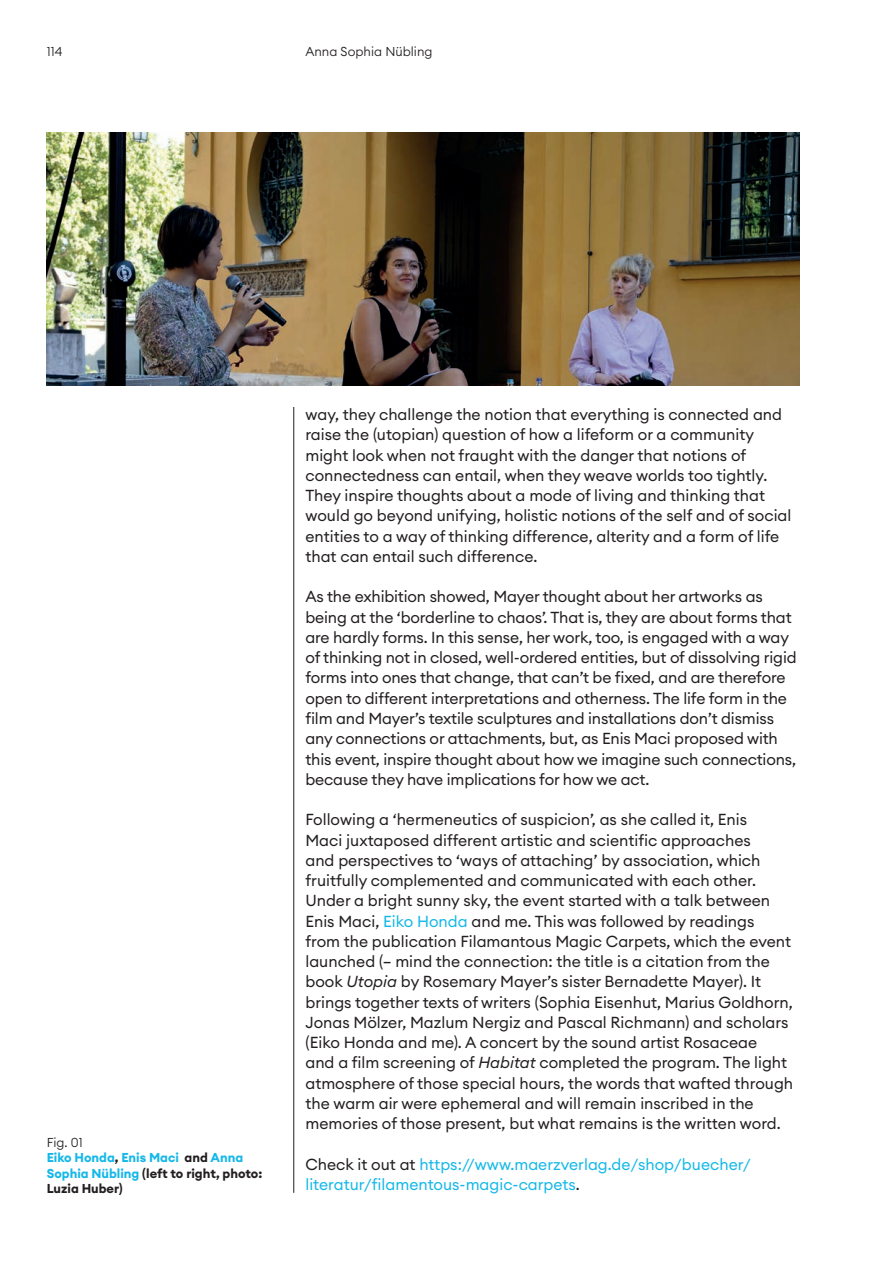
<style>
.page{position:relative;width:893px;height:1263px;background:#fff}
.page>*{position:absolute;margin:0;border:0;box-sizing:border-box;transform-origin:0 0}
.t1{font:15.75px/20.2px "Euclid Circular A";color:#231f20}
.t2{font:15.75px/20.2px "Euclid Circular A";color:#15b8e8}
.t3{font:700 12.75px/15.3px "Euclid Circular A";color:#15b8e8}
.t4{font:300 12.75px "Euclid Circular A";color:#231f20}
.s1{font-weight:300;color:#231f20}
.s2{color:#231f20}
.s3{color:#15b8e8}
.s4{font-style:italic}
</style>
<div class="page">
<hr style="left:293px;top:144px;width:1px;height:1049px;background:#231f20">
<div style="left:0;top:355px;width:298px;height:51px;background:#fff"></div>
<img style="left:47px;top:132px;width:752px;height:253px">
<p class="t4" style="left:47px;top:43px;width:17px">114</p>
<p class="t4" style="left:305px;top:43px;width:129px">Anna Sophia Nübling</p>
<p class="t3" style="left:47px;top:1135px;width:217px"><span class="s1">Fig. 01<br></span>Eiko Honda<span class="s2">,</span> Enis Maci <span class="s2">and</span> Anna<br>Sophia Nübling <span class="s2">(left to right, photo:<br>Luzia Huber)</span></p>
<p class="t1" style="left:305px;top:404px;width:487px">way, they challenge the notion that everything is connected and raise the (utopian) question of how a lifeform or a community might look when not fraught with the danger that notions of connectedness can entail, when they weave worlds too tightly.<br>They inspire thoughts about a mode of living and thinking that would go beyond unifying, holistic notions of the self and of social entities to a way of thinking difference, alterity and a form of life that can entail such difference.</p>
<p class="t1" style="left:305px;top:587px;width:493px">As the exhibition showed, Mayer thought about her artworks as being at the ‘borderline to chaos’. That is, they are about forms that are hardly forms. In this sense, her work, too, is engaged with a way of thinking not in closed, well-ordered entities, but of dissolving rigid forms into ones that change, that can’t be fixed, and are therefore open to different interpretations and otherness. The life form in the film and Mayer’s textile sculptures and installations don’t dismiss any connections or attachments, but, as Enis Maci proposed with this event, inspire thought about how we imagine such connections, because they have implications for how we act.</p>
<p class="t1" style="left:305px;top:809px;width:489px">Following a ‘hermeneutics of suspicion’, as she called it, Enis<br>Maci juxtaposed different artistic and scientific approaches<br>and perspectives to ‘ways of attaching’ by association, which fruitfully complemented and communicated with each other.<br>Under a bright sunny sky, the event started with a talk between Enis Maci, <span class="s3">Eiko Honda</span> and me. This was followed by readings<br>from the publication Filamantous Magic Carpets, which the event launched (– mind the connection: the title is a citation from the book <span class="s4">Utopia</span> by Rosemary Mayer’s sister Bernadette Mayer). It brings together texts of writers (Sophia Eisenhut, Marius Goldhorn, Jonas Mölzer, Mazlum Nergiz and Pascal Richmann) and scholars (Eiko Honda and me). A concert by the sound artist Rosaceae<br>and a film screening of <span class="s4">Habitat</span> completed the program. The light atmosphere of those special hours, the words that wafted through the warm air were ephemeral and will remain inscribed in the memories of those present, but what remains is the written word.</p>
<p class="t2" style="left:305px;top:1154px;width:447px"><span class="s2">Check it out at</span> https://www.maerzverlag.de/shop/buecher/ literatur/filamentous-magic-carpets<span class="s2">.</span></p>
</div>
